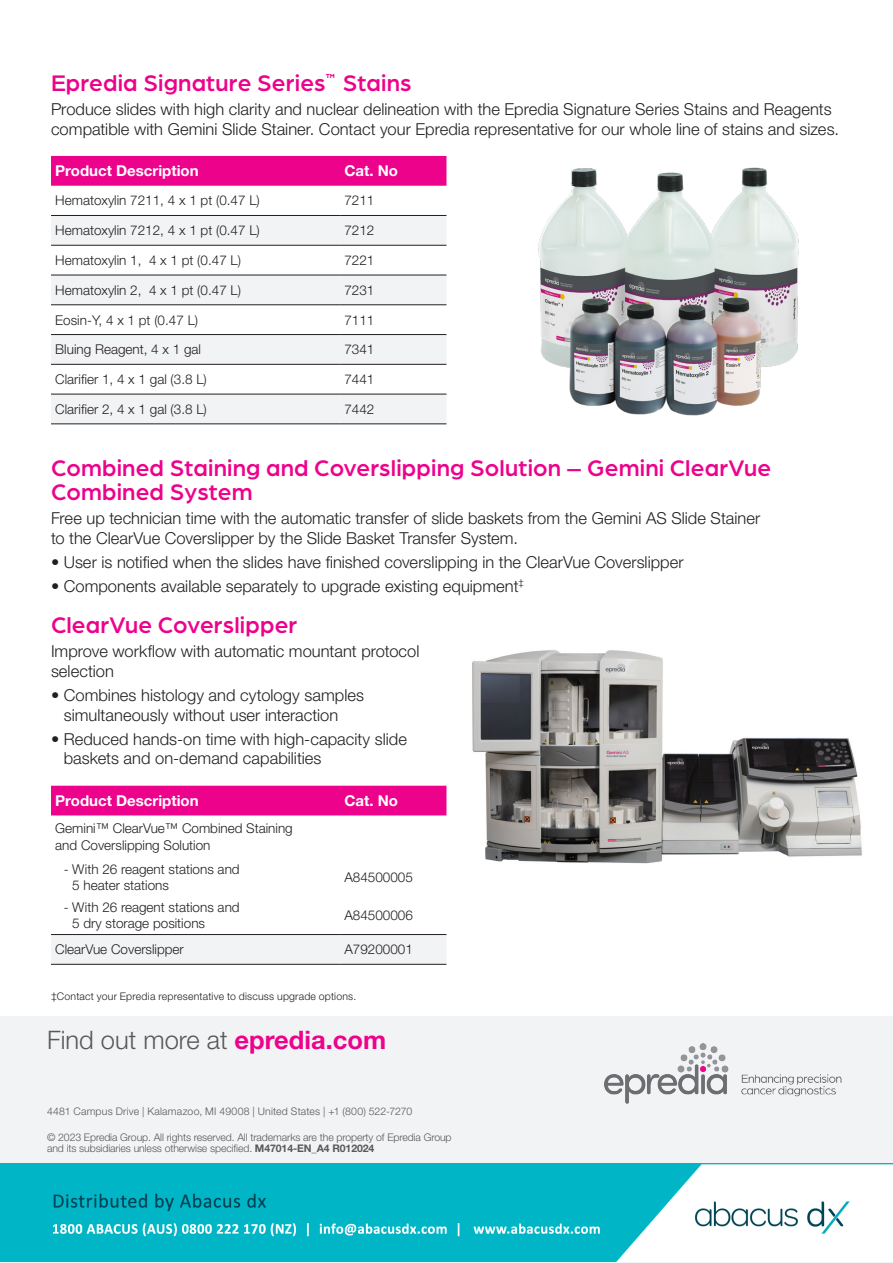
<style>
.page{position:relative;width:893px;height:1263px;background:#fff}
.page>*{position:absolute;margin:0;border:0;box-sizing:border-box;transform-origin:0 0}
.t1{font:300 25.5px "Helvetica Neue LT Std";color:#57585a}
.t2{font:500 24px/24px "Arboria";letter-spacing:.01em;color:#ed028c}
.Bullet_Copy_1{font:300 16.5px/19.8px "Helvetica Neue LT Std";color:#231f20}
.t3{font:700 15px "Helvetica Neue LT Std";color:#fff}
.t4{font:300 13.5px/16.5px "Helvetica Neue LT Std";color:#231f20}
.t5{font:300 10.5px/10.5px "Helvetica Neue LT Std";letter-spacing:-.01em;color:#57585a}
.t6{font:300 10.5px "Helvetica Neue LT Std";letter-spacing:.02em;color:#57585a}
.Bullet_Copy_1-2{font:300 10.5px "Helvetica Neue LT Std";letter-spacing:.02em;color:#231f20}
.s1{font-weight:700;color:#ed028c}
.s2{font-weight:700}
</style>
<div class="page">
<img style="left:472px;top:650px;width:390px;height:214px">
<div style="left:0;top:1017px;width:893px;height:246px;background:#f2f3f4"></div>
<img style="left:604px;top:1043px;width:238px;height:61px">
<div style="left:51px;top:156px;width:395px;height:30px;background:#ed028c"></div>
<svg style="left:51px;top:216px;width:395px;height:207px;fill:#f2f3f4"></svg>
<hr style="left:51px;top:215px;width:289px;height:1px;background:#231f20">
<hr style="left:340px;top:215px;width:106px;height:1px;background:#231f20">
<hr style="left:51px;top:245px;width:289px;height:1px;background:#231f20">
<hr style="left:340px;top:245px;width:106px;height:1px;background:#231f20">
<hr style="left:51px;top:275px;width:289px;height:1px;background:#231f20">
<hr style="left:340px;top:275px;width:106px;height:1px;background:#231f20">
<hr style="left:51px;top:304px;width:289px;height:1px;background:#231f20">
<hr style="left:340px;top:304px;width:106px;height:1px;background:#231f20">
<hr style="left:51px;top:334px;width:289px;height:1px;background:#231f20">
<hr style="left:340px;top:334px;width:106px;height:1px;background:#231f20">
<hr style="left:51px;top:364px;width:289px;height:1px;background:#231f20">
<hr style="left:340px;top:364px;width:106px;height:1px;background:#231f20">
<hr style="left:51px;top:394px;width:289px;height:1px;background:#231f20">
<hr style="left:340px;top:394px;width:106px;height:1px;background:#231f20">
<hr style="left:51px;top:423px;width:289px;height:1px;background:#231f20">
<hr style="left:340px;top:423px;width:106px;height:1px;background:#231f20">
<div style="left:51px;top:786px;width:395px;height:29px;background:#ed028c"></div>
<div style="left:51px;top:935px;width:395px;height:29px;background:#f2f3f4"></div>
<hr style="left:51px;top:934px;width:289px;height:1px;background:#231f20">
<hr style="left:340px;top:934px;width:106px;height:1px;background:#231f20">
<hr style="left:51px;top:964px;width:289px;height:1px;background:#231f20">
<hr style="left:340px;top:964px;width:106px;height:1px;background:#231f20">
<img style="left:538px;top:167px;width:261px;height:249px">
<img style="left:0;top:1164px;width:893px;height:98px">
<p class="t2" style="left:51px;top:70px;width:362px">Epredia Signature Series<sup>™</sup> Stains</p>
<p class="Bullet_Copy_1" style="left:51px;top:99px;width:789px">Produce slides with high clarity and nuclear delineation with the Epredia Signature Series Stains and Reagents compatible with Gemini Slide Stainer. Contact your Epredia representative for our whole line of stains and sizes.</p>
<p class="t3" style="left:55px;top:162px;width:145px">Product Description</p>
<p class="t3" style="left:344px;top:162px;width:55px">Cat. No</p>
<p class="t4" style="left:55px;top:192px;width:206px">Hematoxylin 7211, 4 x 1 pt (0.47 L)</p>
<p class="t4" style="left:344px;top:192px;width:32px">7211</p>
<p class="t4" style="left:55px;top:222px;width:206px">Hematoxylin 7212, 4 x 1 pt (0.47 L)</p>
<p class="t4" style="left:344px;top:222px;width:32px">7212</p>
<p class="t4" style="left:55px;top:252px;width:187px">Hematoxylin 1, 4 x 1 pt (0.47 L)</p>
<p class="t4" style="left:344px;top:252px;width:32px">7221</p>
<p class="t4" style="left:55px;top:281px;width:187px">Hematoxylin 2, 4 x 1 pt (0.47 L)</p>
<p class="t4" style="left:344px;top:281px;width:32px">7231</p>
<p class="t4" style="left:55px;top:311px;width:144px">Eosin-Y, 4 x 1 pt (0.47 L)</p>
<p class="t4" style="left:344px;top:311px;width:32px">7111</p>
<p class="t4" style="left:55px;top:341px;width:147px">Bluing Reagent, 4 x 1 gal</p>
<p class="t4" style="left:344px;top:341px;width:32px">7341</p>
<p class="t4" style="left:55px;top:371px;width:153px">Clarifier 1, 4 x 1 gal (3.8 L)</p>
<p class="t4" style="left:344px;top:371px;width:32px">7441</p>
<p class="t4" style="left:55px;top:400px;width:153px">Clarifier 2, 4 x 1 gal (3.8 L)</p>
<p class="t4" style="left:344px;top:400px;width:32px">7442</p>
<p class="t2" style="left:51px;top:455px;width:721px">Combined Staining and Coverslipping Solution – Gemini ClearVue<br>Combined System</p>
<p class="Bullet_Copy_1" style="left:51px;top:508px;width:711px">Free up technician time with the automatic transfer of slide baskets from the Gemini AS Slide Stainer to the ClearVue Coverslipper by the Slide Basket Transfer System.</p>
<p class="Bullet_Copy_1" style="left:51px;top:552px;width:634px">• User is notified when the slides have finished coverslipping in the ClearVue Coverslipper</p>
<p class="Bullet_Copy_1" style="left:51px;top:576px;width:474px">• Components available separately to upgrade existing equipment<sup>‡</sup></p>
<p class="t2" style="left:51px;top:612px;width:248px">ClearVue Coverslipper</p>
<p class="Bullet_Copy_1" style="left:51px;top:641px;width:370px">Improve workflow with automatic mountant protocol selection</p>
<p class="Bullet_Copy_1" style="left:64px;top:685px;width:302px;text-indent:-13px">• Combines histology and cytology samples simultaneously without user interaction</p>
<p class="Bullet_Copy_1" style="left:64px;top:728px;width:345px;text-indent:-13px">• Reduced hands-on time with high-capacity slide baskets and on-demand capabilities</p>
<p class="t3" style="left:55px;top:791px;width:145px">Product Description</p>
<p class="t3" style="left:344px;top:791px;width:55px">Cat. No</p>
<p class="t4" style="left:55px;top:820px;width:239px">Gemini™ ClearVue™ Combined Staining and Coverslipping Solution</p>
<p class="t4" style="left:72px;top:860px;width:169px;text-indent:-9px">- With 26 reagent stations and<br>5 heater stations</p>
<p class="t4" style="left:344px;top:869px;width:70px">A84500005</p>
<p class="t4" style="left:72px;top:899px;width:169px;text-indent:-9px">- With 26 reagent stations and<br>5 dry storage positions</p>
<p class="t4" style="left:344px;top:907px;width:70px">A84500006</p>
<p class="t4" style="left:55px;top:941px;width:130px">ClearVue Coverslipper</p>
<p class="t4" style="left:344px;top:941px;width:70px">A79200001</p>
<p class="Bullet_Copy_1-2" style="left:51px;top:989px;width:307px">‡Contact your Epredia representative to discuss upgrade options.</p>
<p class="t1" style="left:47px;top:1025px;width:341px">Find out more at <span class="s1">epredia.com</span></p>
<p class="t6" style="left:47px;top:1104px;width:367px">4481 Campus Drive | Kalamazoo, MI 49008 | United States | +1 (800) 522-7270</p>
<p class="t5" style="left:47px;top:1132px;width:406px">© 2023 Epredia Group. All rights reserved. All trademarks are the property of Epredia Group and its subsidiaries unless otherwise specified. <span class="s2">M47014-EN_A4 R012024</span></p>
</div>
